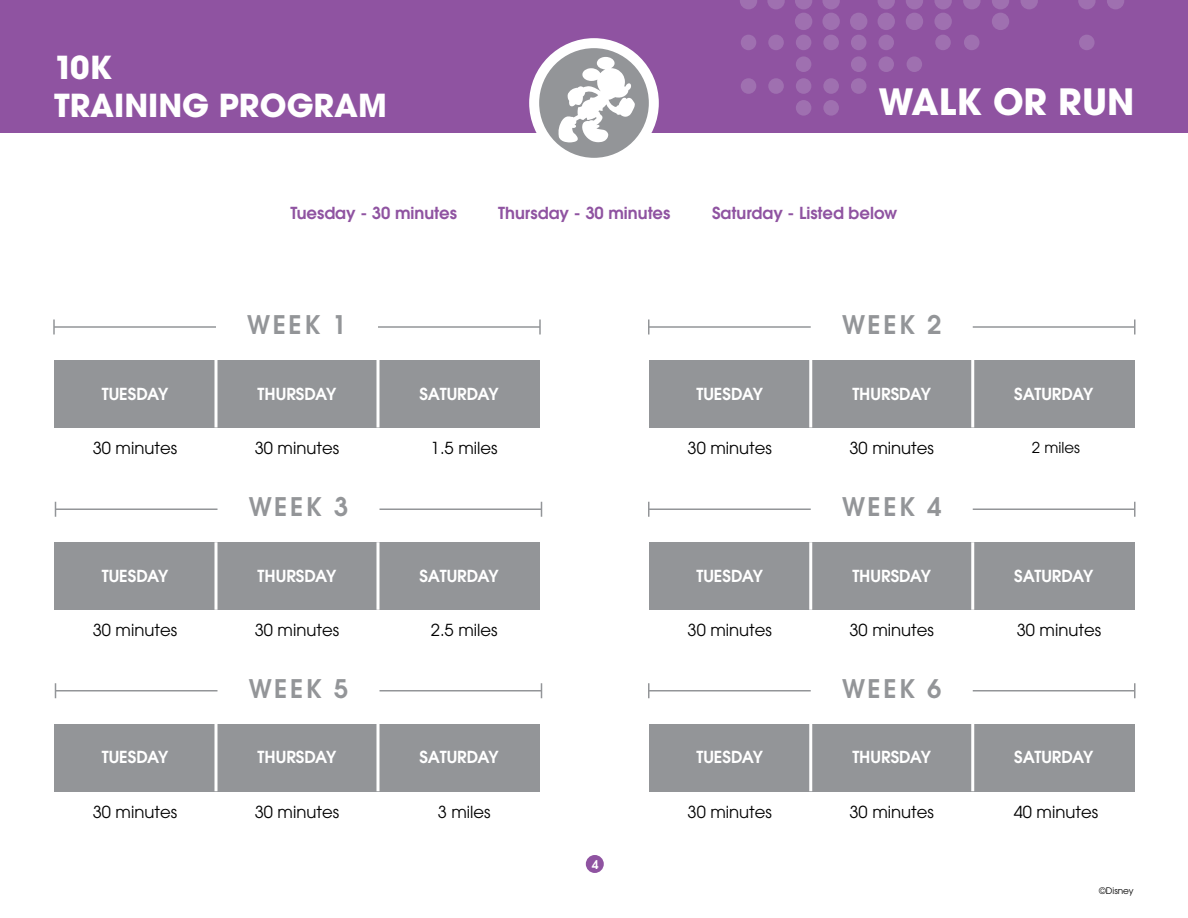
<style>
.page{position:relative;width:1188px;height:918px;background:#fff}
.page>*{position:absolute;margin:0;border:0;box-sizing:border-box;transform-origin:0 0}
.t1{font:700 36px "Avant Garde";color:#fff}
.t2{font:700 31.5px/37.8px "Avant Garde";color:#fff}
.t3{font:600 25.5px "Avant Garde";letter-spacing:.1em;color:#939598}
.t4{font:16.5px "Avant Garde";color:#000}
.t5{font:600 16.5px "Avant Garde";color:#fff}
.t6{font:600 16.5px "Avant Garde";color:#8f53a1}
.t7{font:15px "Avant Garde";color:#000}
.t8{font:600 12px "Avant Garde";color:#fff}
.t9{font:9px "Avant Garde";color:#000}
</style>
<div class="page">
<div style="left:54px;top:542px;width:486px;height:68px;background:#939598"></div>
<svg style="left:214px;top:542px;width:4px;height:68px"></svg>
<svg style="left:376px;top:542px;width:4px;height:68px"></svg>
<hr style="left:56px;top:509px;width:162px;height:1px;background:#939598">
<hr style="left:380px;top:509px;width:162px;height:1px;background:#939598">
<svg style="left:55px;top:502px;width:1px;height:15px"></svg>
<svg style="left:541px;top:502px;width:1px;height:15px"></svg>
<div style="left:649px;top:542px;width:486px;height:68px;background:#939598"></div>
<hr style="left:809px;top:542px;width:3px;height:68px;background:#fff">
<hr style="left:971px;top:542px;width:3px;height:68px;background:#fff">
<hr style="left:649px;top:509px;width:162px;height:1px;background:#939598">
<hr style="left:973px;top:509px;width:162px;height:1px;background:#939598">
<svg style="left:648px;top:502px;width:2px;height:15px"></svg>
<svg style="left:1134px;top:502px;width:2px;height:15px"></svg>
<div style="left:54px;top:724px;width:486px;height:67px;background:#939598"></div>
<svg style="left:214px;top:724px;width:4px;height:67px"></svg>
<svg style="left:376px;top:724px;width:4px;height:67px"></svg>
<hr style="left:56px;top:690px;width:162px;height:2px;background:#939598">
<hr style="left:380px;top:690px;width:162px;height:2px;background:#939598">
<svg style="left:55px;top:683px;width:1px;height:15px"></svg>
<svg style="left:541px;top:683px;width:1px;height:15px"></svg>
<div style="left:649px;top:724px;width:486px;height:67px;background:#939598"></div>
<hr style="left:809px;top:724px;width:3px;height:67px;background:#fff">
<hr style="left:971px;top:724px;width:3px;height:67px;background:#fff">
<hr style="left:649px;top:690px;width:162px;height:2px;background:#939598">
<hr style="left:973px;top:690px;width:162px;height:2px;background:#939598">
<svg style="left:648px;top:683px;width:2px;height:15px"></svg>
<svg style="left:1134px;top:683px;width:2px;height:15px"></svg>
<div style="left:649px;top:360px;width:486px;height:68px;background:#939598"></div>
<hr style="left:809px;top:360px;width:3px;height:68px;background:#fff">
<hr style="left:971px;top:360px;width:3px;height:68px;background:#fff">
<hr style="left:649px;top:326px;width:162px;height:2px;background:#939598">
<hr style="left:973px;top:326px;width:162px;height:2px;background:#939598">
<svg style="left:648px;top:320px;width:2px;height:15px"></svg>
<svg style="left:1134px;top:320px;width:2px;height:15px"></svg>
<div style="left:54px;top:360px;width:486px;height:68px;background:#939598"></div>
<svg style="left:214px;top:360px;width:4px;height:68px"></svg>
<svg style="left:376px;top:360px;width:4px;height:68px"></svg>
<hr style="left:54px;top:326px;width:162px;height:2px;background:#939598">
<hr style="left:378px;top:326px;width:162px;height:2px;background:#939598">
<svg style="left:53px;top:320px;width:2px;height:15px"></svg>
<svg style="left:539px;top:320px;width:2px;height:15px"></svg>
<div style="left:586px;top:855px;width:18px;height:18px;background:#8f53a1;border-radius:50%"></div>
<div style="left:0;top:0;width:1188px;height:133px;background:#8f53a1"></div>
<svg style="left:529px;top:38px;width:130px;height:120px"></svg>
<svg style="left:878px;top:0;width:17px;height:9px"></svg>
<svg style="left:1107px;top:0;width:17px;height:9px"></svg>
<svg style="left:1078px;top:0;width:18px;height:9px"></svg>
<svg style="left:1021px;top:0;width:17px;height:9px"></svg>
<svg style="left:992px;top:0;width:17px;height:9px"></svg>
<svg style="left:963px;top:0;width:18px;height:9px"></svg>
<svg style="left:934px;top:0;width:18px;height:9px"></svg>
<svg style="left:906px;top:0;width:17px;height:9px"></svg>
<div style="left:851px;top:78px;width:15px;height:16px;background:#9f70b0;border-radius:50%"></div>
<svg style="left:822px;top:0;width:18px;height:9px"></svg>
<div style="left:823px;top:78px;width:16px;height:16px;background:#9f70b0;border-radius:50%"></div>
<svg style="left:795px;top:0;width:17px;height:9px"></svg>
<div style="left:796px;top:78px;width:15px;height:16px;background:#9f70b0;border-radius:50%"></div>
<svg style="left:767px;top:0;width:18px;height:9px"></svg>
<div style="left:768px;top:78px;width:16px;height:16px;background:#9f70b0;border-radius:50%"></div>
<svg style="left:740px;top:0;width:17px;height:9px"></svg>
<div style="left:741px;top:78px;width:15px;height:16px;background:#9f70b0;border-radius:50%"></div>
<div style="left:823px;top:100px;width:16px;height:16px;background:#9f70b0;border-radius:50%"></div>
<div style="left:796px;top:100px;width:15px;height:16px;background:#9f70b0;border-radius:50%"></div>
<div style="left:878px;top:35px;width:16px;height:15px;background:#9f70b0;border-radius:50%"></div>
<div style="left:1079px;top:35px;width:16px;height:15px;background:#9f70b0;border-radius:50%"></div>
<div style="left:964px;top:35px;width:16px;height:15px;background:#9f70b0;border-radius:50%"></div>
<div style="left:935px;top:35px;width:16px;height:15px;background:#9f70b0;border-radius:50%"></div>
<div style="left:851px;top:35px;width:15px;height:15px;background:#9f70b0;border-radius:50%"></div>
<div style="left:823px;top:35px;width:16px;height:15px;background:#9f70b0;border-radius:50%"></div>
<div style="left:796px;top:35px;width:15px;height:15px;background:#9f70b0;border-radius:50%"></div>
<div style="left:768px;top:35px;width:16px;height:15px;background:#9f70b0;border-radius:50%"></div>
<div style="left:741px;top:35px;width:15px;height:15px;background:#9f70b0;border-radius:50%"></div>
<div style="left:878px;top:56px;width:16px;height:16px;background:#9f70b0;border-radius:50%"></div>
<div style="left:907px;top:56px;width:15px;height:16px;background:#9f70b0;border-radius:50%"></div>
<div style="left:851px;top:56px;width:15px;height:16px;background:#9f70b0;border-radius:50%"></div>
<div style="left:796px;top:56px;width:15px;height:16px;background:#9f70b0;border-radius:50%"></div>
<div style="left:878px;top:13px;width:17px;height:17px;background:#9f70b0;border-radius:50%"></div>
<div style="left:992px;top:13px;width:17px;height:17px;background:#9f70b0;border-radius:50%"></div>
<div style="left:934px;top:13px;width:18px;height:17px;background:#9f70b0;border-radius:50%"></div>
<div style="left:906px;top:13px;width:17px;height:17px;background:#9f70b0;border-radius:50%"></div>
<div style="left:850px;top:13px;width:17px;height:17px;background:#9f70b0;border-radius:50%"></div>
<div style="left:822px;top:13px;width:18px;height:17px;background:#9f70b0;border-radius:50%"></div>
<div style="left:795px;top:13px;width:17px;height:17px;background:#9f70b0;border-radius:50%"></div>
<h2 class="t2" style="left:54px;top:48px;width:334px">10K<br>TRAINING PROGRAM</h2>
<h1 class="t1" style="left:878px;top:79px;width:258px">WALK OR RUN</h1>
<p class="t6" style="left:291px;top:202px;width:168px">Tuesday - 30 minutes</p>
<p class="t6" style="left:498px;top:202px;width:174px">Thursday - 30 minutes</p>
<p class="t6" style="left:712px;top:202px;width:187px">Saturday - Listed below</p>
<h3 class="t3" style="left:247px;top:308px;width:101px">WEEK 1</h3>
<h3 class="t3" style="left:842px;top:308px;width:101px">WEEK 2</h3>
<p class="t5" style="left:102px;top:383px;width:68px">TUESDAY</p>
<p class="t5" style="left:258px;top:383px;width:80px">THURSDAY</p>
<p class="t5" style="left:419px;top:383px;width:81px">SATURDAY</p>
<p class="t5" style="left:696px;top:383px;width:68px">TUESDAY</p>
<p class="t5" style="left:852px;top:383px;width:80px">THURSDAY</p>
<p class="t5" style="left:1014px;top:383px;width:81px">SATURDAY</p>
<p class="t4" style="left:93px;top:438px;width:86px">30 minutes</p>
<p class="t4" style="left:255px;top:438px;width:86px">30 minutes</p>
<p class="t4" style="left:431px;top:438px;width:68px">1.5 miles</p>
<p class="t4" style="left:688px;top:438px;width:86px">30 minutes</p>
<p class="t4" style="left:850px;top:438px;width:86px">30 minutes</p>
<p class="t7" style="left:1032px;top:438px;width:50px">2 miles</p>
<h3 class="t3" style="left:249px;top:490px;width:101px">WEEK 3</h3>
<h3 class="t3" style="left:842px;top:490px;width:101px">WEEK 4</h3>
<p class="t5" style="left:102px;top:565px;width:68px">TUESDAY</p>
<p class="t5" style="left:258px;top:565px;width:80px">THURSDAY</p>
<p class="t5" style="left:419px;top:565px;width:81px">SATURDAY</p>
<p class="t5" style="left:696px;top:565px;width:68px">TUESDAY</p>
<p class="t5" style="left:852px;top:565px;width:80px">THURSDAY</p>
<p class="t5" style="left:1014px;top:565px;width:81px">SATURDAY</p>
<p class="t4" style="left:93px;top:620px;width:86px">30 minutes</p>
<p class="t4" style="left:255px;top:620px;width:86px">30 minutes</p>
<p class="t4" style="left:431px;top:620px;width:68px">2.5 miles</p>
<p class="t4" style="left:688px;top:620px;width:86px">30 minutes</p>
<p class="t4" style="left:850px;top:620px;width:86px">30 minutes</p>
<p class="t4" style="left:1017px;top:620px;width:86px">30 minutes</p>
<h3 class="t3" style="left:249px;top:672px;width:101px">WEEK 5</h3>
<h3 class="t3" style="left:842px;top:672px;width:101px">WEEK 6</h3>
<p class="t5" style="left:102px;top:747px;width:68px">TUESDAY</p>
<p class="t5" style="left:258px;top:747px;width:80px">THURSDAY</p>
<p class="t5" style="left:419px;top:747px;width:81px">SATURDAY</p>
<p class="t5" style="left:696px;top:747px;width:68px">TUESDAY</p>
<p class="t5" style="left:852px;top:747px;width:80px">THURSDAY</p>
<p class="t5" style="left:1014px;top:747px;width:81px">SATURDAY</p>
<p class="t4" style="left:93px;top:802px;width:86px">30 minutes</p>
<p class="t4" style="left:255px;top:802px;width:86px">30 minutes</p>
<p class="t4" style="left:438px;top:802px;width:54px">3 miles</p>
<p class="t4" style="left:688px;top:802px;width:86px">30 minutes</p>
<p class="t4" style="left:850px;top:802px;width:86px">30 minutes</p>
<p class="t4" style="left:1014px;top:802px;width:86px">40 minutes</p>
<p class="t8" style="left:592px;top:857px;width:8px">4</p>
<p class="t9" style="left:1099px;top:885px;width:36px">©Disney</p>
</div>
